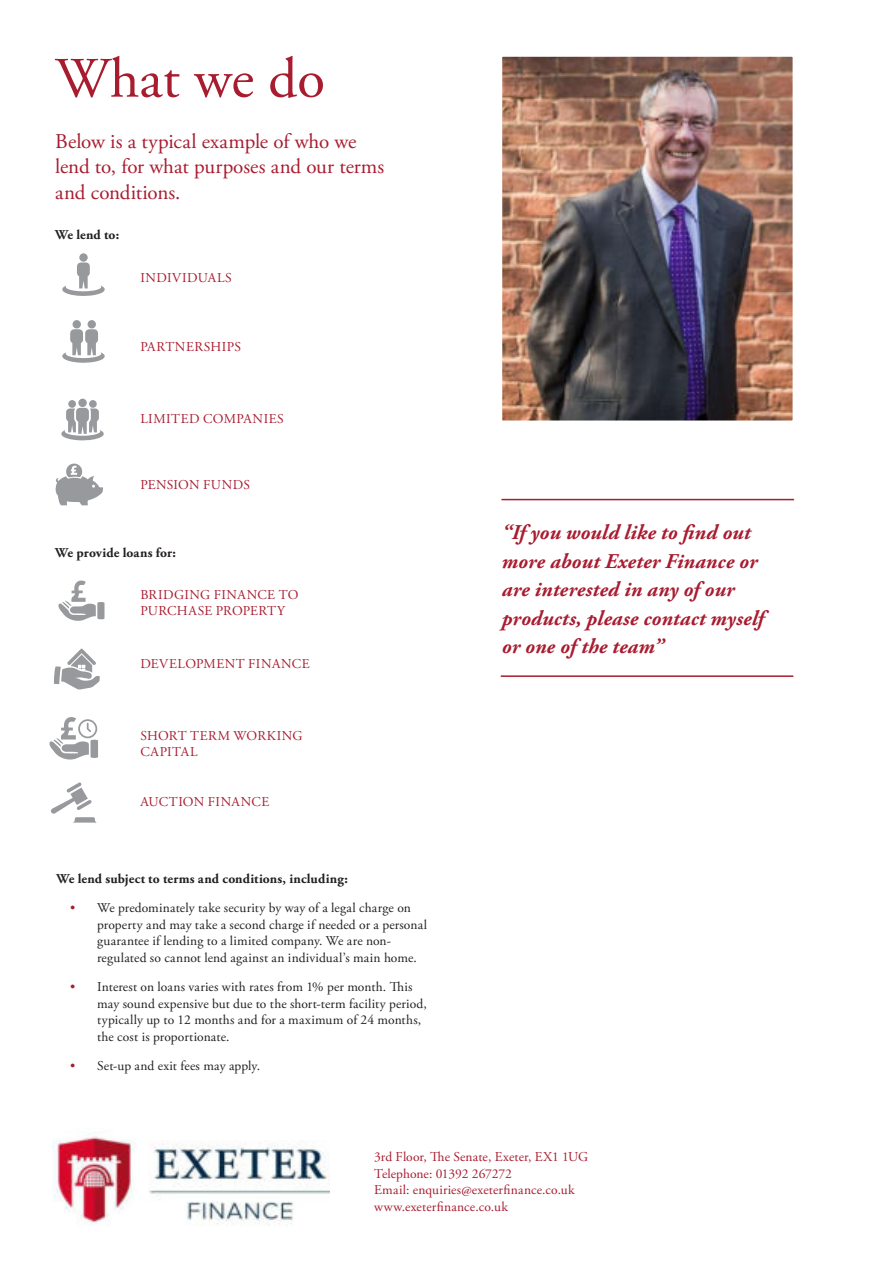
<style>
.page{position:relative;width:893px;height:1263px;background:#fff}
.page>*{position:absolute;margin:0;border:0;box-sizing:border-box;transform-origin:0 0}
.t1{font:57px "Adobe Garamond Pro";color:#a81c30}
.t2{font:italic 700 21px/28.5px "Adobe Garamond Pro";letter-spacing:.005em;color:#a81c30}
.t3{font:21px/25.5px "Adobe Garamond Pro";letter-spacing:-.005em;color:#a81c30}
.t4{font:13.5px/16.5px "Adobe Garamond Pro";letter-spacing:.01em;color:#231f20}
.t5{font:13.5px/16.5px "Adobe Garamond Pro";letter-spacing:.015em;color:#a81c30}
.t6{font:700 13.5px "Adobe Garamond Pro";letter-spacing:.01em;color:#231f20}
.t7{font:13.5px "Adobe Garamond Pro";letter-spacing:.035em;color:#a81c30}
.s1{color:#a81c30}
</style>
<div class="page">
<img style="left:504px;top:58px;width:287px;height:361px">
<div style="left:501px;top:55px;width:293px;height:367px;border:2px solid #fff"></div>
<hr style="left:501px;top:499px;width:293px;height:1px;background:#a81c30">
<hr style="left:501px;top:675px;width:292px;height:2px;background:#a81c30">
<svg style="left:58px;top:580px;width:47px;height:41px"></svg>
<svg style="left:54px;top:648px;width:46px;height:41px"></svg>
<svg style="left:51px;top:782px;width:46px;height:41px"></svg>
<svg style="left:49px;top:717px;width:49px;height:43px"></svg>
<svg style="left:62px;top:262px;width:43px;height:34px"></svg>
<div style="left:79px;top:253px;width:9px;height:9px;background:#97999c;border-radius:50%"></div>
<div style="left:73px;top:320px;width:8px;height:8px;background:#97999c;border-radius:50%"></div>
<svg style="left:62px;top:329px;width:43px;height:34px"></svg>
<div style="left:88px;top:320px;width:8px;height:8px;background:#97999c;border-radius:50%"></div>
<svg style="left:61px;top:408px;width:43px;height:32px"></svg>
<div style="left:78px;top:399px;width:9px;height:8px;background:#97999c;border-radius:50%"></div>
<div style="left:68px;top:400px;width:8px;height:8px;background:#97999c;border-radius:50%"></div>
<div style="left:89px;top:400px;width:8px;height:8px;background:#97999c;border-radius:50%"></div>
<img style="left:52px;top:1133px;width:277px;height:93px">
<svg style="left:55px;top:463px;width:48px;height:43px"></svg>
<h1 class="t1" style="left:55px;top:56px;width:271px">What we do</h1>
<h2 class="t3" style="left:55px;top:130px;width:331px">Below is a typical example of who we lend to, for what purposes and our terms and conditions.</h2>
<p class="t6" style="left:55px;top:230px;width:65px">We lend to:</p>
<p class="t7" style="left:140px;top:272px;width:93px">INDIVIDUALS</p>
<p class="t5" style="left:140px;top:340px;width:102px">PARTNERSHIPS</p>
<p class="t7" style="left:140px;top:413px;width:145px">LIMITED COMPANIES</p>
<p class="t5" style="left:140px;top:478px;width:111px">PENSION FUNDS</p>
<p class="t6" style="left:55px;top:547px;width:122px">We provide loans for:</p>
<p class="t5" style="left:140px;top:588px;width:160px">BRIDGING FINANCE TO<br>PURCHASE PROPERTY</p>
<p class="t5" style="left:140px;top:657px;width:171px">DEVELOPMENT FINANCE</p>
<p class="t5" style="left:140px;top:728px;width:164px">SHORT TERM WORKING<br>CAPITAL</p>
<p class="t5" style="left:140px;top:795px;width:130px">AUCTION FINANCE</p>
<p class="t6" style="left:57px;top:873px;width:293px">We lend subject to terms and conditions, including:</p>
<p class="t4" style="left:97px;top:901px;width:331px;text-indent:-27px"><span class="s1">•</span> We predominately take security by way of a legal charge on property and may take a second charge if needed or a personal guarantee if lending to a limited company. We are non&shy;regulated so cannot lend against an individual’s main home.</p>
<p class="t4" style="left:97px;top:980px;width:331px;text-indent:-27px"><span class="s1">•</span> Interest on loans varies with rates from 1% per month. This may sound expensive but due to the short-term facility period, typically up to 12 months and for a maximum of 24 months, the cost is proportionate.</p>
<p class="t4" style="left:70px;top:1059px;width:191px"><span class="s1">•</span> Set-up and exit fees may apply.</p>
<h2 class="t2" style="left:502px;top:520px;width:264px">“If you would like to find out more about Exeter Finance or are interested in any of our products, please contact myself or one of the team”</h2>
<p class="t5" style="left:374px;top:1150px;width:216px">3rd Floor, The Senate, Exeter, EX1 1UG<br>Telephone: 01392 267272<br>Email: enquiries@exeterfinance.co.uk www.exeterfinance.co.uk</p>
</div>
